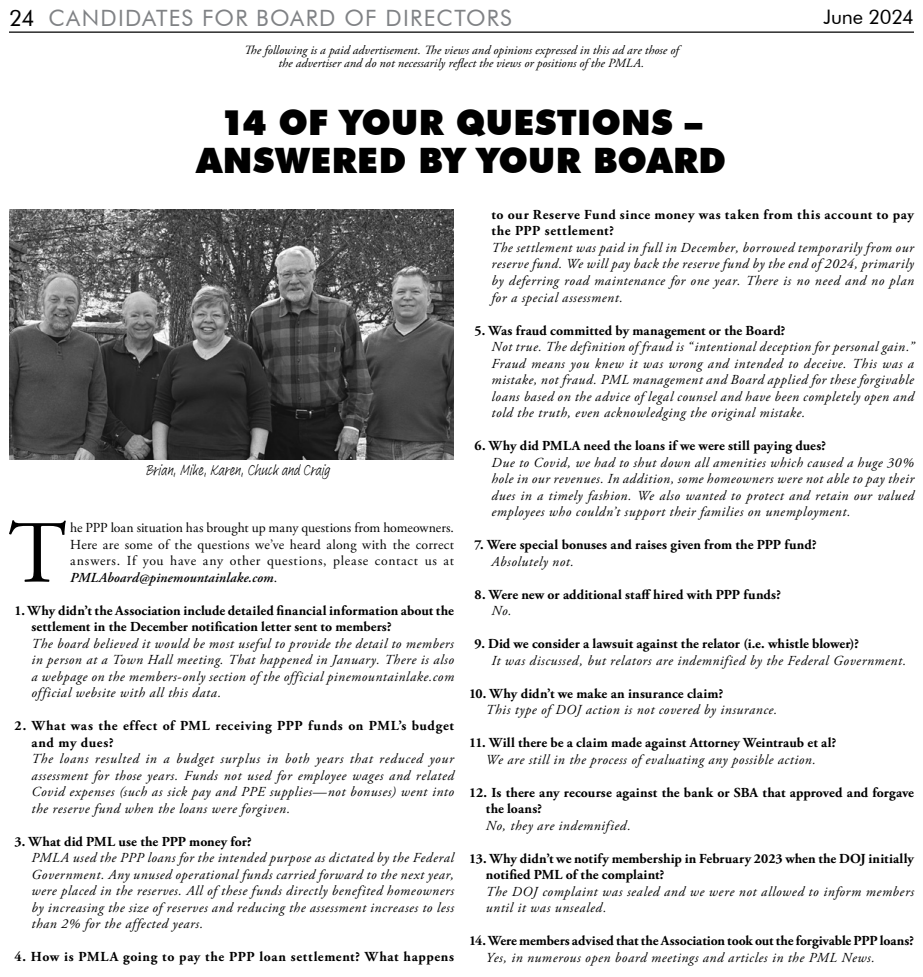
<style>
.page{position:relative;width:923px;height:977px;background:#fff}
.page>*{position:absolute;margin:0;border:0;box-sizing:border-box;transform-origin:0 0}
.t1{font:88.38px "Adobe Garamond Pro";color:#000}
.t2{font:900 35px/37.5px "Futura BT";letter-spacing:.01em;color:#000;text-align:center}
.t3{font:22.5px "Futura BT";letter-spacing:.055em;color:#808285}
.t4{font:20px "Futura BT";letter-spacing:-.02em;color:#000}
.t5{font:15px "Adobe Handwriting Frank";letter-spacing:-.005em;color:#000}
.t6{font:italic 13.75px/16.5px "Adobe Garamond Pro";letter-spacing:.045em;color:#000;text-align:justify}
.t7{font:700 13.75px/16.5px "Adobe Garamond Pro";letter-spacing:.01em;color:#000}
.t8{font:13.75px/16.5px "Adobe Garamond Pro";letter-spacing:.05em;color:#000;text-align:justify}
.t9{font:700 13.75px/16.5px "Adobe Garamond Pro";letter-spacing:.045em;color:#000}
.t10{font:700 13.75px/16.5px "Adobe Garamond Pro";letter-spacing:.05em;color:#000}
.t11{font:italic 12.5px/13.8px "Adobe Garamond Pro";letter-spacing:.005em;color:#000;text-align:center}
.s1{color:#000}
.s2{font-weight:600;font-style:italic}
</style>
<div class="page">
<hr style="left:9px;top:32px;width:904px;height:1px;background:#000">
<img style="left:9px;top:209px;width:445px;height:251px">
<h3 class="t3" style="left:9px;top:4px;width:504px"><span class="s1">24</span> CANDIDATES FOR BOARD OF DIRECTORS</h3>
<h3 class="t4" style="left:823px;top:5px;width:92px">June 2024</h3>
<p class="t11" style="left:244px;top:43px;width:436px">The following is a paid advertisement. The views and opinions expressed in this ad are those of the advertiser and do not necessarily reflect the views or positions of the PMLA.</p>
<h2 class="t2" style="left:197px;top:104px;width:531px">14 OF YOUR QUESTIONS –<br>ANSWERED BY YOUR BOARD</h2>
<p class="t5" style="left:145px;top:459px;width:186px">Brian, Mike, Karen, Chuck and Craig</p>
<h1 class="t1" style="left:8px;top:500px;width:60px">T</h1>
<p class="t8" style="left:70px;top:520px;width:385px">he PPP loan situation has brought up many questions from homeowners.<br>Here are some of the questions we’ve heard along with the correct answers. If you have any other questions, please contact us at <span class="s2">PMLAboard@pinemountainlake.com</span>.</p>
<p class="t7" style="left:32px;top:602px;width:424px;text-indent:-17px">1. Why didn’t the Association include detailed financial information about the settlement in the December notification letter sent to members?</p>
<p class="t6" style="left:32px;top:635px;width:424px">The board believed it would be most useful to provide the detail to members in person at a Town Hall meeting. That happened in January. There is also a webpage on the members-only section of the official pinemountainlake.com official website with all this data.</p>
<p class="t10" style="left:32px;top:717px;width:424px;text-indent:-17px">2. What was the effect of PML receiving PPP funds on PML’s budget and my dues?</p>
<p class="t6" style="left:32px;top:751px;width:424px">The loans resulted in a budget surplus in both years that reduced your assessment for those years. Funds not used for employee wages and related Covid expenses (such as sick pay and PPE supplies—not bonuses) went into the reserve fund when the loans were forgiven.</p>
<p class="t7" style="left:15px;top:833px;width:239px">3. What did PML use the PPP money for?</p>
<p class="t6" style="left:32px;top:850px;width:424px">PMLA used the PPP loans for the intended purpose as dictated by the Federal Government. Any unused operational funds carried forward to the next year, were placed in the reserves. All of these funds directly benefited homeowners by increasing the size of reserves and reducing the assessment increases to less than 2% for the affected years.</p>
<p class="t9" style="left:15px;top:948px;width:441px">4. How is PMLA going to pay the PPP loan settlement? What happens</p>
<p class="t9" style="left:491px;top:206px;width:424px">to our Reserve Fund since money was taken from this account to pay the PPP settlement?</p>
<p class="t6" style="left:491px;top:240px;width:424px">The settlement was paid in full in December, borrowed temporarily from our reserve fund. We will pay back the reserve fund by the end of 2024, primarily by deferring road maintenance for one year. There is no need and no plan for a special assessment.</p>
<p class="t7" style="left:474px;top:322px;width:312px">5. Was fraud committed by management or the Board?</p>
<p class="t6" style="left:491px;top:339px;width:424px">Not true. The definition of fraud is “intentional deception for personal gain.” Fraud means you knew it was wrong and intended to deceive. This was a mistake, not fraud. PML management and Board applied for these forgivable loans based on the advice of legal counsel and have been completely open and told the truth, even acknowledging the original mistake.</p>
<p class="t7" style="left:474px;top:437px;width:353px">6. Why did PMLA need the loans if we were still paying dues?</p>
<p class="t6" style="left:491px;top:454px;width:424px">Due to Covid, we had to shut down all amenities which caused a huge 30% hole in our revenues. In addition, some homeowners were not able to pay their dues in a timely fashion. We also wanted to protect and retain our valued employees who couldn’t support their families on unemployment.</p>
<p class="t7" style="left:474px;top:536px;width:343px">7. Were special bonuses and raises given from the PPP fund?</p>
<p class="t6" style="left:491px;top:553px;width:84px">Absolutely not.</p>
<p class="t7" style="left:474px;top:586px;width:308px">8. Were new or additional staff hired with PPP funds?</p>
<p class="t6" style="left:491px;top:603px;width:22px">No.</p>
<p class="t7" style="left:474px;top:635px;width:386px">9. Did we consider a lawsuit against the relator (i.e. whistle blower)?</p>
<p class="t6" style="left:491px;top:652px;width:416px">It was discussed, but relators are indemnified by the Federal Government.</p>
<p class="t7" style="left:469px;top:685px;width:256px">10. Why didn’t we make an insurance claim?</p>
<p class="t6" style="left:486px;top:702px;width:293px">This type of DOJ action is not covered by insurance.</p>
<p class="t7" style="left:469px;top:734px;width:369px">11. Will there be a claim made against Attorney Weintraub et al?</p>
<p class="t6" style="left:486px;top:751px;width:332px">We are still in the process of evaluating any possible action.</p>
<p class="t7" style="left:486px;top:784px;width:429px;text-indent:-17px">12. Is there any recourse against the bank or SBA that approved and forgave the loans?</p>
<p class="t6" style="left:486px;top:817px;width:146px">No, they are indemnified.</p>
<p class="t7" style="left:486px;top:850px;width:429px;text-indent:-17px">13. Why didn’t we notify membership in February 2023 when the DOJ initially notified PML of the complaint?</p>
<p class="t6" style="left:486px;top:883px;width:429px">The DOJ complaint was sealed and we were not allowed to inform members until it was unsealed.</p>
<p class="t7" style="left:469px;top:932px;width:446px">14. Were members advised that the Association took out the forgivable PPP loans?</p>
<p class="t6" style="left:486px;top:949px;width:390px">Yes, in numerous open board meetings and articles in the PML News.</p>
</div>
